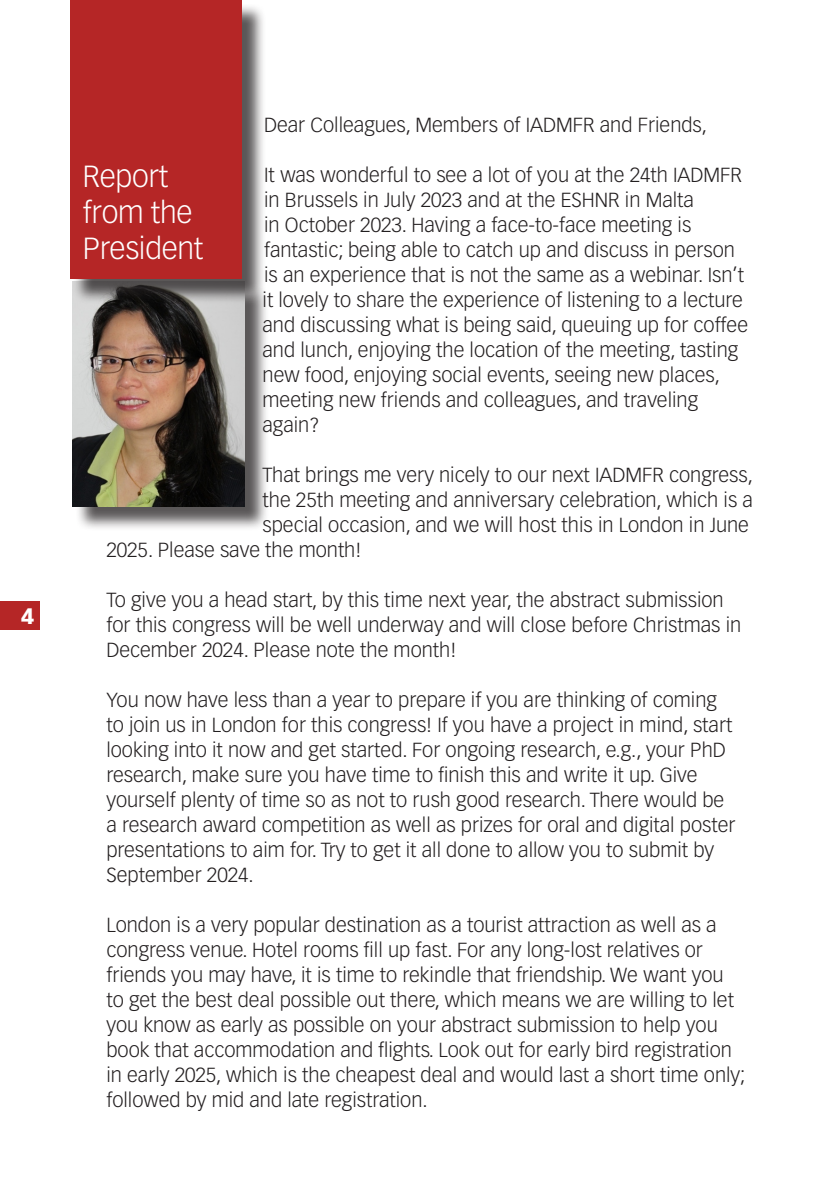
<style>
.page{position:relative;width:840px;height:1191px;background:#fff}
.page>*{position:absolute;margin:0;border:0;box-sizing:border-box;transform-origin:0 0}
.t1{font:300 30px/36px "Vectora LT Pro";letter-spacing:-.01em;color:#fff}
.t2{font:900 22px "Vectora LT Pro";color:#fff}
.List__level_1{font:300 20px/25px "Vectora LT Pro";color:#231f20}
</style>
<div class="page">
<div style="left:0;top:601px;width:40px;height:28px;background:#b52626"></div>
<div style="left:75px;top:284px;width:194px;height:247px;background:#231f20;opacity:.75"></div>
<img style="left:72px;top:304px;width:172px;height:202px">
<div style="left:72px;top:4px;width:194px;height:300px;background:#231f20;opacity:.75"></div>
<div style="left:69px;top:1px;width:172px;height:278px;background:#b52626"></div>
<p class="t2" style="left:21px;top:602px;width:15px">4</p>
<p class="List__level_1" style="left:264px;top:112px;width:444px">Dear Colleagues, Members of IADMFR and Friends,</p>
<p class="List__level_1" style="left:262px;top:162px;width:486px">It was wonderful to see a lot of you at the 24th IADMFR in Brussels in July 2023 and at the ESHNR in Malta<br>in October 2023. Having a face-to-face meeting is fantastic; being able to catch up and discuss in person is an experience that is not the same as a webinar. Isn’t it lovely to share the experience of listening to a lecture and discussing what is being said, queuing up for coffee and lunch, enjoying the location of the meeting, tasting new food, enjoying social events, seeing new places, meeting new friends and colleagues, and traveling again?</p>
<p class="List__level_1" style="left:262px;top:462px;width:491px">That brings me very nicely to our next IADMFR congress,</p>
<p class="List__level_1" style="left:262px;top:487px;width:491px">the 25th meeting and anniversary celebration, which is a</p>
<p class="List__level_1" style="left:262px;top:512px;width:487px">special occasion, and we will host this in London in June</p>
<p class="List__level_1" style="left:106px;top:537px;width:256px">2025. Please save the month!</p>
<p class="List__level_1" style="left:106px;top:587px;width:636px">To give you a head start, by this time next year, the abstract submission for this congress will be well underway and will close before Christmas in<br>December 2024. Please note the month!</p>
<p class="List__level_1" style="left:106px;top:687px;width:630px">You now have less than a year to prepare if you are thinking of coming to join us in London for this congress! If you have a project in mind, start looking into it now and get started. For ongoing research, e.g., your PhD research, make sure you have time to finish this and write it up. Give yourself plenty of time so as not to rush good research. There would be a research award competition as well as prizes for oral and digital poster presentations to aim for. Try to get it all done to allow you to submit by September 2024.</p>
<p class="List__level_1" style="left:106px;top:912px;width:640px">London is a very popular destination as a tourist attraction as well as a congress venue. Hotel rooms fill up fast. For any long-lost relatives or friends you may have, it is time to rekindle that friendship. We want you to get the best deal possible out there, which means we are willing to let you know as early as possible on your abstract submission to help you book that accommodation and flights. Look out for early bird registration in early 2025, which is the cheapest deal and would last a short time only; followed by mid and late registration.</p>
<p class="t1" style="left:83px;top:159px;width:122px">Report from the<br>President</p>
<p class="t1" style="left:83px;top:171px;width:122px">Report from the<br>President</p>
</div>
